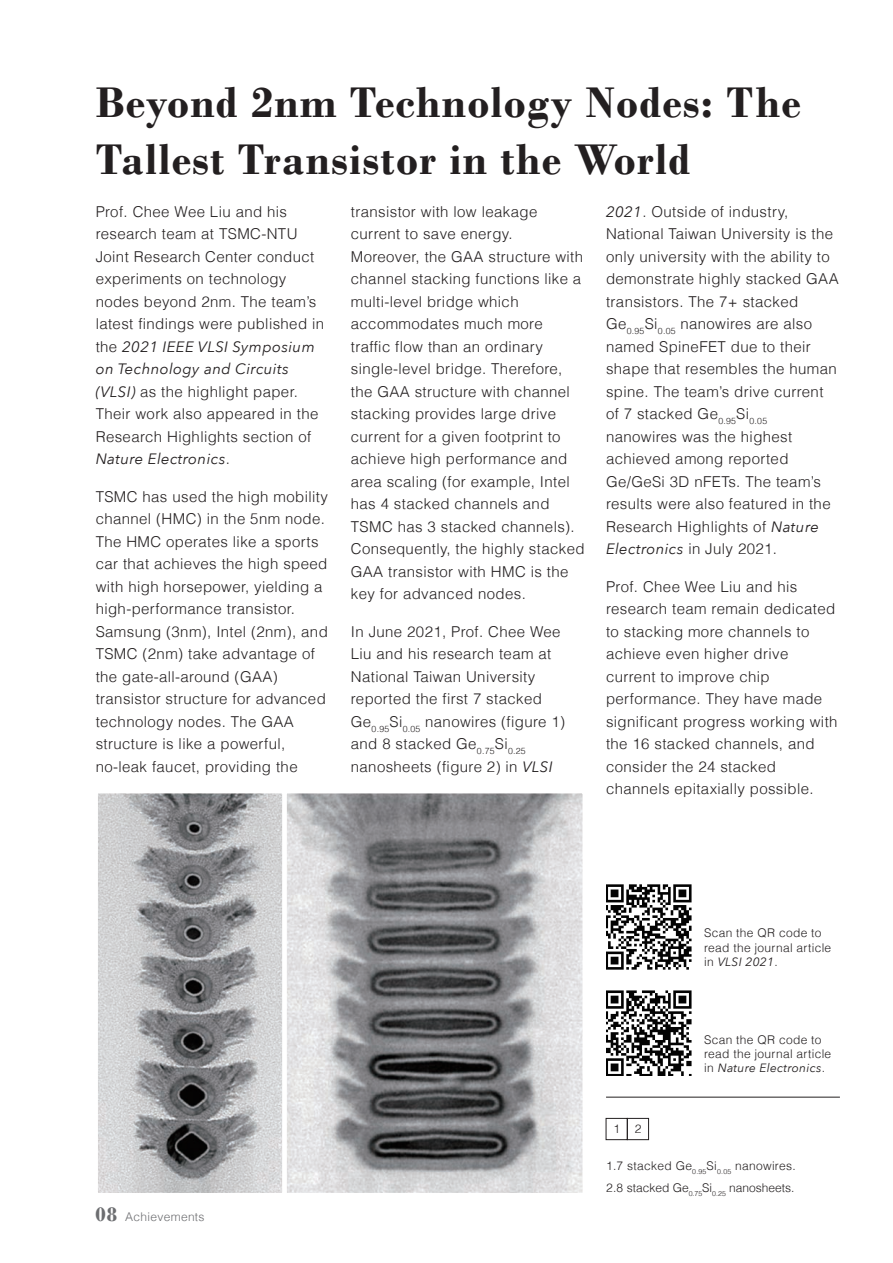
<style>
.page{position:relative;width:893px;height:1263px;background:#fff}
.page>*{position:absolute;margin:0;border:0;box-sizing:border-box;transform-origin:0 0}
.t1{font:700 45px/57px "Bodoni";letter-spacing:.025em;color:#231f20}
.t2{font:300 15px/22.5px "Helvetica LT";letter-spacing:.025em;color:#231f20}
.t3{font:italic 15px/22.5px "Avenir Next";letter-spacing:.025em;color:#231f20}
.t4{font:300 12px/14.4px "Helvetica LT";letter-spacing:.025em;color:#231f20}
.t5{font:300 12px/21.9px "Helvetica LT";color:#231f20}
.t6{font:italic 12px "Avenir Next";letter-spacing:.025em;color:#231f20}
.t7{font:300 12px "Helvetica LT";letter-spacing:.025em;color:#6c6d70}
.s1{font-family:"Avenir Next";font-weight:400;font-style:italic}
.s2{font-family:"Helvetica LT";font-weight:300;font-style:normal}
.s3{font-family:"Bodoni";font-weight:700;font-size:21px}
</style>
<div class="page">
<img style="left:98px;top:794px;width:484px;height:398px">
<div style="left:282px;top:789px;width:305px;height:408px;border:4px solid #fff"></div>
<img style="left:606px;top:991px;width:85px;height:85px">
<img style="left:606px;top:884px;width:85px;height:85px">
<div style="left:606px;top:1118px;width:22px;height:22px;border:1px solid #231f20"></div>
<div style="left:627px;top:1118px;width:22px;height:22px;border:1px solid #231f20"></div>
<hr style="left:606px;top:1097px;width:234px;height:1px;background:#231f20">
<h1 class="t1" style="left:96px;top:74px;width:706px">Beyond 2nm Technology Nodes: The<br>Tallest Transistor in the World</h1>
<p class="t2" style="left:351px;top:200px;width:235px">transistor with low leakage current to save energy.<br>Moreover, the GAA structure with channel stacking functions like a multi-level bridge which accommodates much more traffic flow than an ordinary single-level bridge. Therefore, the GAA structure with channel stacking provides large drive current for a given footprint to achieve high performance and area scaling (for example, Intel has 4 stacked channels and<br>TSMC has 3 stacked channels).<br>Consequently, the highly stacked<br>GAA transistor with HMC is the key for advanced nodes.</p>
<p class="t2" style="left:351px;top:620px;width:216px">In June 2021, Prof. Chee Wee<br>Liu and his research team at<br>National Taiwan University reported the first 7 stacked<br>Ge<sub>0.95</sub>Si<sub>0.05</sub> nanowires (figure 1) and 8 stacked Ge<sub>0.75</sub>Si<sub>0.25 </sub>nanosheets (figure 2) in <span class="s1">VLSI</span></p>
<p class="t2" style="left:606px;top:200px;width:234px"><span class="s1">2021</span>. Outside of industry,<br>National Taiwan University is the only university with the ability to demonstrate highly stacked GAA transistors. The 7+ stacked<br>Ge<sub>0.95</sub>Si<sub>0.05</sub> nanowires are also named SpineFET due to their shape that resembles the human spine. The team’s drive current of 7 stacked Ge<sub>0.95</sub>Si<sub>0.05 </sub>nanowires was the highest achieved among reported<br>Ge/GeSi 3D nFETs. The team’s results were also featured in the<br>Research Highlights of <span class="s1">Nature</span></p>
<p class="t3" style="left:606px;top:538px;width:172px">Electronics <span class="s2">in July 2021.</span></p>
<p class="t2" style="left:606px;top:575px;width:233px">Prof. Chee Wee Liu and his research team remain dedicated to stacking more channels to achieve even higher drive current to improve chip performance. They have made significant progress working with the 16 stacked channels, and consider the 24 stacked channels epitaxially possible.</p>
<p class="t2" style="left:96px;top:200px;width:230px">Prof. Chee Wee Liu and his research team at TSMC-NTU<br>Joint Research Center conduct experiments on technology nodes beyond 2nm. The team’s latest findings were published in</p>
<p class="t3" style="left:96px;top:335px;width:221px"><span class="s2">the</span> 2021 IEEE VLSI Symposium on Technology and Circuits</p>
<p class="t2" style="left:96px;top:380px;width:224px"><span class="s1">(VLSI)</span> as the highlight paper.<br>Their work also appeared in the<br>Research Highlights section of</p>
<p class="t3" style="left:96px;top:448px;width:136px">Nature Electronics<span class="s2">.</span></p>
<p class="t2" style="left:96px;top:485px;width:234px">TSMC has used the high mobility channel (HMC) in the 5nm node.<br>The HMC operates like a sports car that achieves the high speed with high horsepower, yielding a high-performance transistor.<br>Samsung (3nm), Intel (2nm), and<br>TSMC (2nm) take advantage of the gate-all-around (GAA) transistor structure for advanced technology nodes. The GAA structure is like a powerful, no-leak faucet, providing the</p>
<p class="t4" style="left:704px;top:926px;width:129px">Scan the QR code to read the journal article</p>
<p class="t6" style="left:704px;top:955px;width:75px"><span class="s2">in</span> VLSI 2021<span class="s2">.</span></p>
<p class="t4" style="left:613px;top:1121px;width:29px">1 2</p>
<p class="t4" style="left:704px;top:1032px;width:129px">Scan the QR code to read the journal article</p>
<p class="t6" style="left:704px;top:1061px;width:122px"><span class="s2">in</span> Nature Electronics<span class="s2">.</span></p>
<p class="t7" style="left:96px;top:1210px;width:111px"><span class="s3">08</span> Achievements</p>
<p class="t5" style="left:606px;top:1154px;width:191px">1.7 stacked Ge<sub>0.95</sub>Si<sub>0.05</sub> nanowires.<br>2.8 stacked Ge<sub>0.75</sub>Si<sub>0.25</sub> nanosheets.</p>
</div>
